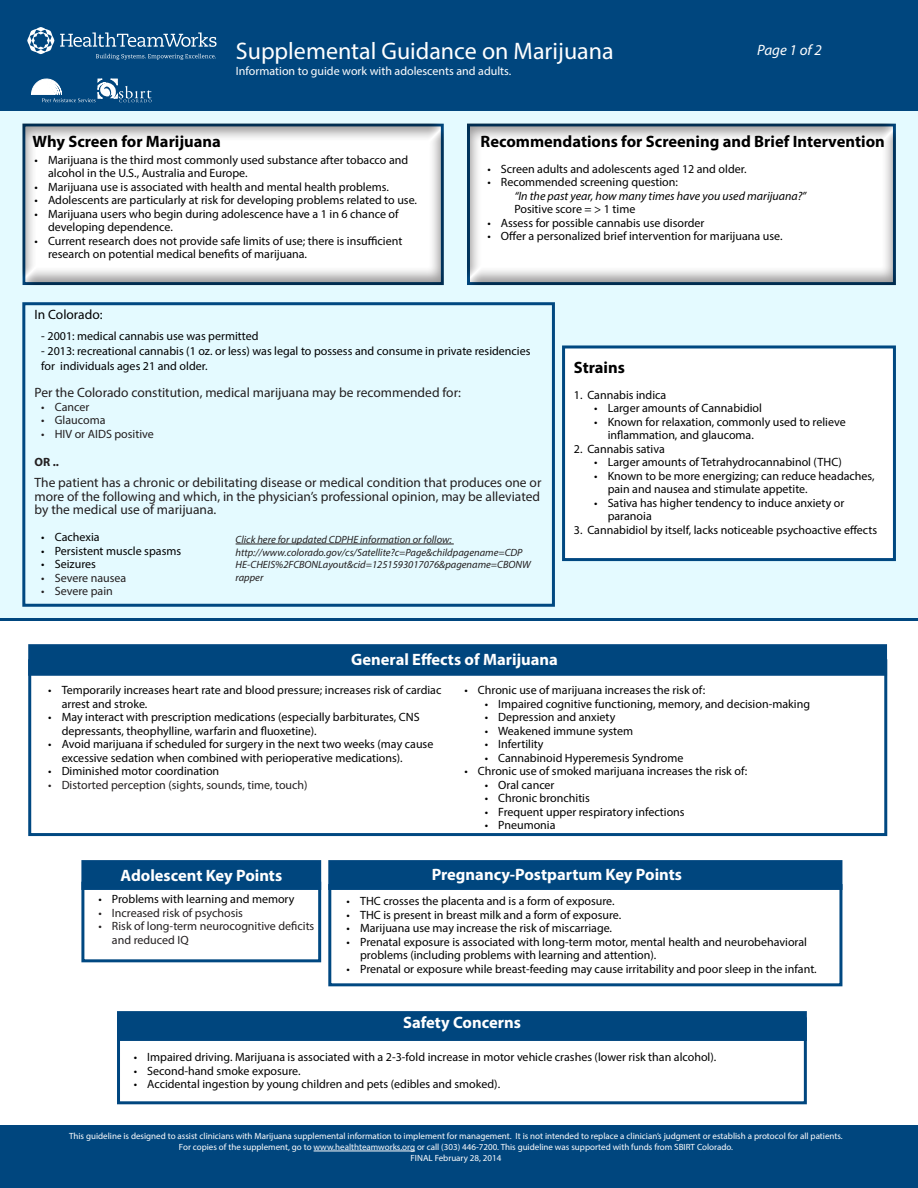
<style>
.page{position:relative;width:918px;height:1188px;background:#fff}
.page>*{position:absolute;margin:0;border:0;box-sizing:border-box;transform-origin:0 0}
.t1{font:24px "Myriad Pro";color:#fff}
.t2{font:700 16.5px "Myriad Pro";color:#fff}
.t3{font:700 16.5px "Myriad Pro";color:#000}
.t4{font:italic 15px "Myriad Pro";color:#fff}
.t5{font:13.5px/13.5px "Myriad Pro";color:#231f20;text-align:justify}
.t6{font:13.5px "Myriad Pro";color:#000}
.t7{font:12px/13.5px "Myriad Pro";color:#000}
.t8{font:12px/13.5px "Myriad Pro";color:#231f20}
.t9{font:italic 12px "Myriad Pro";color:#000}
.t10{font:12px "Myriad Pro";color:#fff}
.t11{font:700 12px "Myriad Pro";color:#231f20}
.t12{font:italic 10.5px/12.6px "Myriad Pro";color:#231f20}
.t13{font:9px/10.8px "Myriad Pro";color:#fff;text-align:center}
</style>
<div class="page">
<div style="left:0;top:110px;width:918px;height:511px;background:#e4faff"></div>
<div style="left:21px;top:123px;width:425px;height:165px;background:#231f20;opacity:.47"></div>
<div style="left:328px;top:884px;width:514px;height:102px;border:3px solid #004881"></div>
<div style="left:0;top:0;width:918px;height:110px;background:#00467e"></div>
<div style="left:0;top:1126px;width:918px;height:62px;background:#00467e"></div>
<hr style="left:314px;top:1151px;width:101px;height:1px;background:#fff">
<svg style="left:27px;top:27px;width:27px;height:27px"></svg>
<svg style="left:60px;top:32px;width:157px;height:15px"></svg>
<svg style="left:96px;top:54px;width:120px;height:6px"></svg>
<div style="left:328px;top:860px;width:514px;height:30px;background:#00467e;border:3px solid #00467f"></div>
<div style="left:562px;top:345px;width:334px;height:216px;background:#fff;border:3px solid #004881"></div>
<div style="left:81px;top:882px;width:240px;height:80px;border:3px solid #004881"></div>
<div style="left:81px;top:860px;width:240px;height:30px;background:#00467e;border:3px solid #00467f"></div>
<div style="left:466px;top:123px;width:432px;height:165px;background:#231f20;opacity:.47"></div>
<svg style="left:31px;top:78px;width:121px;height:24px"></svg>
<hr style="left:236px;top:544px;width:218px;height:1px;background:#231f20">
<div style="left:28px;top:659px;width:859px;height:177px;border:3px solid #004881"></div>
<div style="left:28px;top:644px;width:859px;height:32px;background:#00467e;border:3px solid #00467f"></div>
<div style="left:117px;top:1017px;width:690px;height:87px;background:#fff;border:3px solid #00467f"></div>
<div style="left:22px;top:302px;width:533px;height:305px;border:3px solid #004881"></div>
<div style="left:117px;top:1011px;width:690px;height:30px;background:#00467e;border:3px solid #00467f"></div>
<p class="t1" style="left:236px;top:36px;width:379px">Supplemental Guidance on Marijuana</p>
<p class="t10" style="left:236px;top:63px;width:277px">Information to guide work with adolescents and adults.</p>
<p class="t4" style="left:757px;top:40px;width:66px">Page 1 of 2</p>
<p class="t3" style="left:32px;top:131px;width:190px">Why Screen for Marijuana</p>
<p class="t3" style="left:481px;top:131px;width:406px">Recommendations for Screening and Brief Intervention</p>
<p class="t7" style="left:48px;top:153px;width:362px;text-indent:-14px">• Marijuana is the third most commonly used substance after tobacco and alcohol in the U.S., Australia and Europe.</p>
<p class="t7" style="left:35px;top:180px;width:356px">• Marijuana use is associated with health and mental health problems.</p>
<p class="t7" style="left:35px;top:193px;width:384px">• Adolescents are particularly at risk for developing problems related to use.</p>
<p class="t7" style="left:48px;top:207px;width:352px;text-indent:-14px">• Marijuana users who begin during adolescence have a 1 in 6 chance of developing dependence.</p>
<p class="t7" style="left:48px;top:234px;width:356px;text-indent:-14px">• Current research does not provide safe limits of use; there is insufficient research on potential medical benefits of marijuana.</p>
<p class="t7" style="left:487px;top:162px;width:261px">• Screen adults and adolescents aged 12 and older.</p>
<p class="t7" style="left:487px;top:175px;width:192px">• Recommended screening question:</p>
<p class="t9" style="left:514px;top:188px;width:294px">“In the past year, how many times have you used marijuana?”</p>
<p class="t7" style="left:514px;top:202px;width:123px">Positive score = &gt; 1 time</p>
<p class="t7" style="left:487px;top:216px;width:219px">• Assess for possible cannabis use disorder</p>
<p class="t7" style="left:487px;top:229px;width:297px">• Offer a personalized brief intervention for marijuana use.</p>
<p class="t6" style="left:35px;top:306px;width:70px">In Colorado:</p>
<p class="t7" style="left:41px;top:329px;width:219px">- 2001: medical cannabis use was permitted</p>
<p class="t7" style="left:41px;top:343px;width:491px;line-height:15px">- 2013: recreational cannabis (1 oz. or less) was legal to possess and consume in private residencies for individuals ages 21 and older.</p>
<p class="t5" style="left:35px;top:386px;width:428px">Per the Colorado constitution, medical marijuana may be recommended for:</p>
<p class="t8" style="left:41px;top:400px;width:50px">• Cancer</p>
<p class="t8" style="left:41px;top:413px;width:66px">• Glaucoma</p>
<p class="t8" style="left:41px;top:427px;width:114px">• HIV or AIDS positive</p>
<p class="t11" style="left:35px;top:454px;width:26px">OR ..</p>
<p class="t5" style="left:35px;top:476px;width:508px">The patient has a chronic or debilitating disease or medical condition that produces one or more of the following and which, in the physician’s professional opinion, may be alleviated by the medical use of marijuana.</p>
<p class="t7" style="left:41px;top:530px;width:60px">• Cachexia</p>
<p class="t7" style="left:41px;top:544px;width:141px">• Persistent muscle spasms</p>
<p class="t7" style="left:41px;top:557px;width:56px">• Seizures</p>
<p class="t8" style="left:41px;top:571px;width:87px">• Severe nausea</p>
<p class="t8" style="left:41px;top:584px;width:73px">• Severe pain</p>
<p class="t12" style="left:236px;top:533px;width:218px">Click here for updated CDPHE information or follow:</p>
<p class="t12" style="left:236px;top:546px;width:297px">http://www.colorado.gov/cs/Satellite?c=Page&amp;childpagename=CDP<br>HE-CHEIS%2FCBONLayout&amp;cid=1251593017076&amp;pagename=CBONW rapper</p>
<p class="t3" style="left:574px;top:357px;width:53px">Strains</p>
<p class="t7" style="left:574px;top:388px;width:94px">1. Cannabis indica</p>
<p class="t7" style="left:594px;top:401px;width:169px">• Larger amounts of Cannabidiol</p>
<p class="t7" style="left:608px;top:415px;width:240px;text-indent:-14px">• Known for relaxation, commonly used to relieve inflammation, and glaucoma.</p>
<p class="t7" style="left:574px;top:442px;width:92px">2. Cannabis sativa</p>
<p class="t7" style="left:594px;top:455px;width:249px">• Larger amounts of Tetrahydrocannabinol (THC)</p>
<p class="t7" style="left:608px;top:469px;width:269px;text-indent:-14px">• Known to be more energizing; can reduce headaches, pain and nausea and stimulate appetite.</p>
<p class="t7" style="left:608px;top:496px;width:238px;text-indent:-14px">• Sativa has higher tendency to induce anxiety or paranoia</p>
<p class="t7" style="left:574px;top:523px;width:305px">3. Cannabidiol by itself, lacks noticeable psychoactive effects</p>
<p class="t2" style="left:351px;top:649px;width:208px">General Effects of Marijuana</p>
<p class="t7" style="left:62px;top:683px;width:381px;text-indent:-14px">• Temporarily increases heart rate and blood pressure; increases risk of cardiac arrest and stroke.</p>
<p class="t7" style="left:62px;top:710px;width:360px;text-indent:-14px">• May interact with prescription medications (especially barbiturates, CNS depressants, theophylline, warfarin and fluoxetine).</p>
<p class="t7" style="left:62px;top:737px;width:373px;text-indent:-14px">• Avoid marijuana if scheduled for surgery in the next two weeks (may cause excessive sedation when combined with perioperative medications).</p>
<p class="t7" style="left:48px;top:764px;width:173px">• Diminished motor coordination</p>
<p class="t8" style="left:48px;top:778px;width:261px">• Distorted perception (sights, sounds, time, touch)</p>
<p class="t7" style="left:464px;top:683px;width:242px">• Chronic use of marijuana increases the risk of:</p>
<p class="t7" style="left:485px;top:697px;width:327px">• Impaired cognitive functioning, memory, and decision-making</p>
<p class="t7" style="left:485px;top:710px;width:132px">• Depression and anxiety</p>
<p class="t7" style="left:485px;top:724px;width:150px">• Weakened immune system</p>
<p class="t7" style="left:485px;top:737px;width:60px">• Infertility</p>
<p class="t7" style="left:485px;top:751px;width:200px">• Cannabinoid Hyperemesis Syndrome</p>
<p class="t7" style="left:464px;top:764px;width:284px">• Chronic use of smoked marijuana increases the risk of:</p>
<p class="t7" style="left:485px;top:778px;width:71px">• Oral cancer</p>
<p class="t7" style="left:485px;top:791px;width:107px">• Chronic bronchitis</p>
<p class="t7" style="left:485px;top:805px;width:201px">• Frequent upper respiratory infections</p>
<p class="t7" style="left:485px;top:818px;width:72px">• Pneumonia</p>
<p class="t2" style="left:120px;top:864px;width:163px">Adolescent Key Points</p>
<p class="t7" style="left:98px;top:892px;width:198px">• Problems with learning and memory</p>
<p class="t8" style="left:98px;top:906px;width:146px">• Increased risk of psychosis</p>
<p class="t8" style="left:112px;top:919px;width:204px;text-indent:-14px">• Risk of long-term neurocognitive deficits and reduced IQ</p>
<p class="t2" style="left:432px;top:864px;width:252px">Pregnancy-Postpartum Key Points</p>
<p class="t7" style="left:347px;top:894px;width:269px">• THC crosses the placenta and is a form of exposure.</p>
<p class="t7" style="left:347px;top:908px;width:276px">• THC is present in breast milk and a form of exposure.</p>
<p class="t7" style="left:347px;top:921px;width:267px">• Marijuana use may increase the risk of miscarriage.</p>
<p class="t7" style="left:360px;top:935px;width:448px;text-indent:-14px">• Prenatal exposure is associated with long-term motor, mental health and neurobehavioral problems (including problems with learning and attention).</p>
<p class="t7" style="left:347px;top:962px;width:472px">• Prenatal or exposure while breast-feeding may cause irritability and poor sleep in the infant.</p>
<p class="t2" style="left:403px;top:1012px;width:119px">Safety Concerns</p>
<p class="t7" style="left:134px;top:1050px;width:584px">• Impaired driving. Marijuana is associated with a 2-3-fold increase in motor vehicle crashes (lower risk than alcohol).</p>
<p class="t7" style="left:134px;top:1064px;width:168px">• Second-hand smoke exposure.</p>
<p class="t7" style="left:134px;top:1077px;width:368px">• Accidental ingestion by young children and pets (edibles and smoked).</p>
<p class="t13" style="left:69px;top:1131px;width:775px">This guideline is designed to assist clinicians with Marijuana supplemental information to implement for management. It is not intended to replace a clinician’s judgment or establish a protocol for all patients.<br>For copies of the supplement, go to www.healthteamworks.org or call (303) 446-7200. This guideline was supported with funds from SBIRT Colorado.</p>
<p class="t13" style="left:411px;top:1152px;width:92px">FINAL February 28, 2014</p>
</div>
